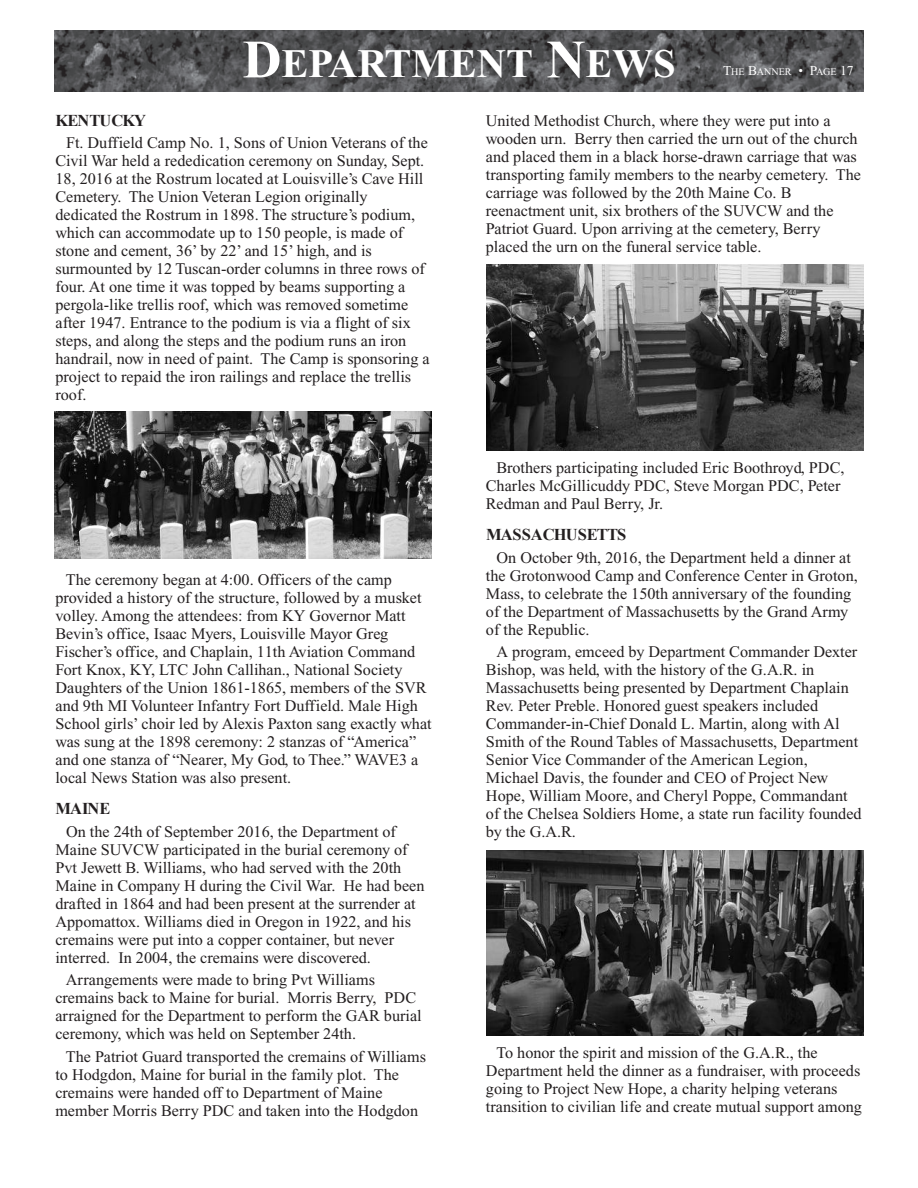
<style>
.page{position:relative;width:918px;height:1188px;background:#fff}
.page>*{position:absolute;margin:0;border:0;box-sizing:border-box;transform-origin:0 0}
.t1{font:700 40.5px "Times New Roman";color:#fff}
.t2{font:700 16.5px "Times New Roman";letter-spacing:-.055em;color:#231f20}
.t3{font:700 16.5px "Times New Roman";letter-spacing:-.025em;color:#231f20}
.t4{font:16.2px/18px "Times New Roman";color:#231f20}
.t5{font:10.2px "Times New Roman";color:#fff}
.s1{font-size:54px}
.s2{font-size:13.5px}
</style>
<div class="page">
<img style="left:54px;top:30px;width:810px;height:61px">
<img style="left:54px;top:412px;width:378px;height:147px">
<img style="left:486px;top:265px;width:378px;height:185px">
<img style="left:486px;top:850px;width:378px;height:186px">
<h1 class="t1" style="left:242px;top:51px;width:435px"><span class="s1">D</span>EPARTMENT <span class="s1">N</span>EWS</h1>
<p class="t5" style="left:723px;top:68px;width:132px"><span class="s2">T</span>HE <span class="s2">B</span>ANNER <span class="s2">• P</span>AGE <span class="s2">17</span></p>
<p class="t2" style="left:56px;top:111px;width:92px">KENTUCKY</p>
<p class="t4" style="left:55px;top:136px;width:376px;text-indent:11px">Ft. Duffield Camp No. 1, Sons of Union Veterans of the Civil War held a rededication ceremony on Sunday, Sept.<br>18, 2016 at the Rostrum located at Louisville’s Cave Hill Cemetery. The Union Veteran Legion originally dedicated the Rostrum in 1898. The structure’s podium, which can accommodate up to 150 people, is made of stone and cement, 36’ by 22’ and 15’ high, and is surmounted by 12 Tuscan-order columns in three rows of four. At one time it was topped by beams supporting a pergola-like trellis roof, which was removed sometime after 1947. Entrance to the podium is via a flight of six steps, and along the steps and the podium runs an iron handrail, now in need of paint. The Camp is sponsoring a project to repaid the iron railings and replace the trellis roof.</p>
<p class="t4" style="left:55px;top:572px;width:378px;text-indent:11px">The ceremony began at 4:00. Officers of the camp provided a history of the structure, followed by a musket volley. Among the attendees: from KY Governor Matt Bevin’s office, Isaac Myers, Louisville Mayor Greg Fischer’s office, and Chaplain, 11th Aviation Command Fort Knox, KY, LTC John Callihan., National Society Daughters of the Union 1861-1865, members of the SVR and 9th MI Volunteer Infantry Fort Duffield. Male High School girls’ choir led by Alexis Paxton sang exactly what was sung at the 1898 ceremony: 2 stanzas of “America” and one stanza of “Nearer, My God, to Thee.” WAVE3 a local News Station was also present.</p>
<p class="t2" style="left:56px;top:800px;width:57px">MAINE</p>
<p class="t4" style="left:55px;top:824px;width:371px;text-indent:11px">On the 24th of September 2016, the Department of Maine SUVCW participated in the burial ceremony of Pvt Jewett B. Williams, who had served with the 20th Maine in Company H during the Civil War. He had been drafted in 1864 and had been present at the surrender at Appomattox. Williams died in Oregon in 1922, and his cremains were put into a copper container, but never interred. In 2004, the cremains were discovered.</p>
<p class="t4" style="left:55px;top:973px;width:368px;text-indent:11px">Arrangements were made to bring Pvt Williams cremains back to Maine for burial. Morris Berry, PDC arraigned for the Department to perform the GAR burial ceremony, which was held on September 24th.</p>
<p class="t4" style="left:55px;top:1049px;width:372px;text-indent:11px">The Patriot Guard transported the cremains of Williams to Hodgdon, Maine for burial in the family plot. The cremains were handed off to Department of Maine member Morris Berry PDC and taken into the Hodgdon</p>
<p class="t4" style="left:486px;top:113px;width:377px">United Methodist Church, where they were put into a wooden urn. Berry then carried the urn out of the church and placed them in a black horse-drawn carriage that was transporting family members to the nearby cemetery. The carriage was followed by the 20th Maine Co. B reenactment unit, six brothers of the SUVCW and the Patriot Guard. Upon arriving at the cemetery, Berry placed the urn on the funeral service table.</p>
<p class="t4" style="left:486px;top:460px;width:360px;text-indent:11px">Brothers participating included Eric Boothroyd, PDC,<br>Charles McGillicuddy PDC, Steve Morgan PDC, Peter<br>Redman and Paul Berry, Jr.</p>
<p class="t3" style="left:486px;top:525px;width:142px">MASSACHUSETTS</p>
<p class="t4" style="left:486px;top:550px;width:373px;text-indent:11px">On October 9th, 2016, the Department held a dinner at the Grotonwood Camp and Conference Center in Groton, Mass, to celebrate the 150th anniversary of the founding of the Department of Massachusetts by the Grand Army of the Republic.</p>
<p class="t4" style="left:486px;top:644px;width:377px;text-indent:11px">A program, emceed by Department Commander Dexter Bishop, was held, with the history of the G.A.R. in Massachusetts being presented by Department Chaplain Rev. Peter Preble. Honored guest speakers included Commander-in-Chief Donald L. Martin, along with Al Smith of the Round Tables of Massachusetts, Department Senior Vice Commander of the American Legion, Michael Davis, the founder and CEO of Project New Hope, William Moore, and Cheryl Poppe, Commandant of the Chelsea Soldiers Home, a state run facility founded by the G.A.R.</p>
<p class="t4" style="left:486px;top:1045px;width:377px;text-indent:11px">To honor the spirit and mission of the G.A.R., the Department held the dinner as a fundraiser, with proceeds going to Project New Hope, a charity helping veterans transition to civilian life and create mutual support among</p>
</div>
